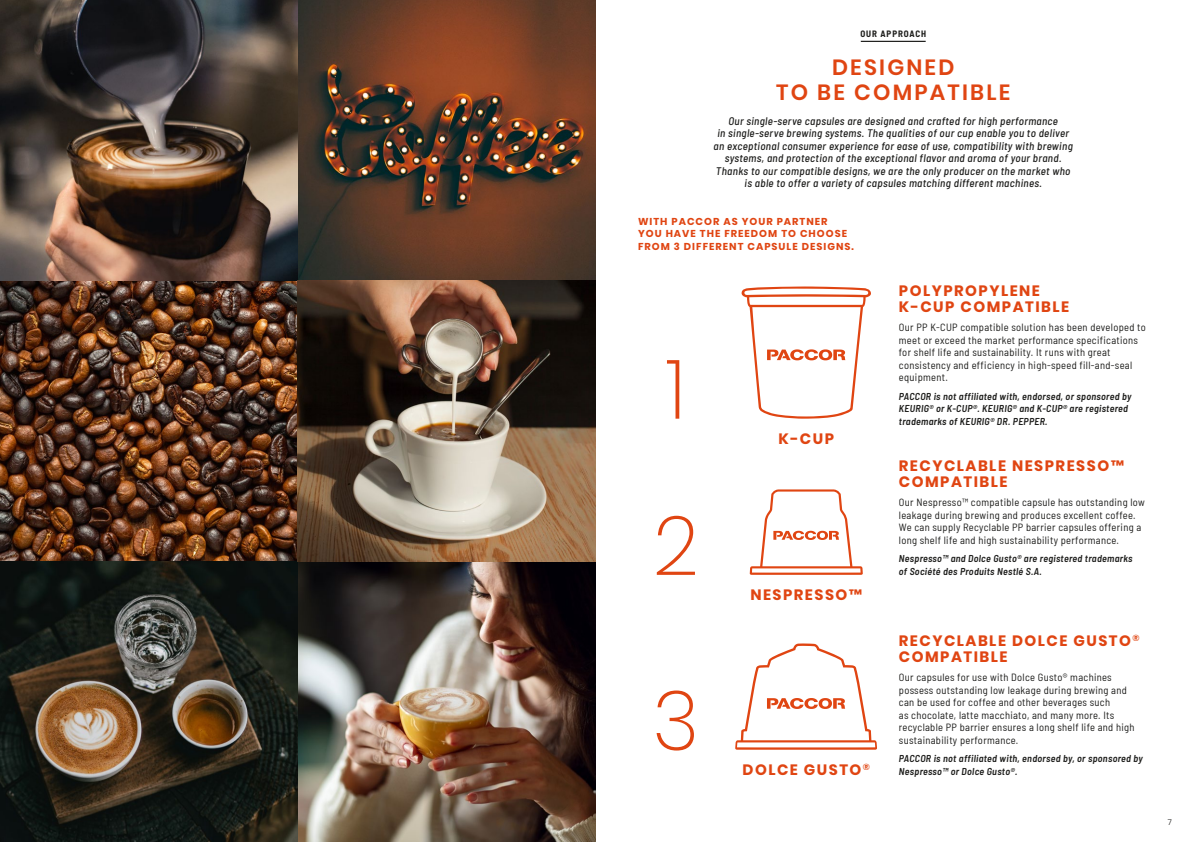
<style>
.page{position:relative;width:1191px;height:842px;background:#fff}
.page>*{position:absolute;margin:0;border:0;box-sizing:border-box;transform-origin:0 0}
.t1{font:200 83px "Poppins";color:#e04512}
.t2{font:600 22px/25px "Poppins";letter-spacing:.1em;color:#e04512;text-align:center}
.t3{font:700 15px/16px "Poppins";letter-spacing:.1em;color:#e04512}
.t4{font:italic 500 semi-condensed 11px/12.5px "Barlow";letter-spacing:.03em;color:#1d1d1b;text-align:center}
.t5{font:semi-condensed 10.5px/12.5px "Barlow";letter-spacing:.03em;color:#1d1d1b}
.t6{font:italic 600 semi-condensed 10px/12.5px "Barlow";letter-spacing:.03em;color:#1d1d1b}
.t7{font:700 10px/12.5px "Poppins";letter-spacing:.1em;color:#e04512}
.t8{font:700 semi-condensed 9px "Barlow";letter-spacing:.1em;color:#1d1d1b}
.t9{font:300 8px "Poppins";color:#1d1d1b}
</style>
<div class="page">
<img style="left:0;top:0;width:595px;height:842px">
<hr style="left:860px;top:41px;width:65px;height:1px;background:#1d1d1b">
<svg style="left:741px;top:286px;width:130px;height:133px"></svg>
<svg style="left:749px;top:489px;width:113px;height:86px"></svg>
<svg style="left:735px;top:643px;width:142px;height:107px"></svg>
<p class="t8" style="left:860px;top:28px;width:67px">OUR APPROACH</p>
<h2 class="t2" style="left:776px;top:55px;width:235px">DESIGNED<br>TO BE COMPATIBLE</h2>
<p class="t4" style="left:713px;top:114px;width:361px">Our single-serve capsules are designed and crafted for high performance<br>in single-serve brewing systems. The qualities of our cup enable you to deliver an exceptional consumer experience for ease of use, compatibility with brewing systems, and protection of the exceptional flavor and aroma of your brand.<br>Thanks to our compatible designs, we are the only producer on the market who is able to offer a variety of capsules matching different machines.</p>
<p class="t7" style="left:638px;top:215px;width:217px">WITH PACCOR AS YOUR PARTNER<br>YOU HAVE THE FREEDOM TO CHOOSE<br>FROM 3 DIFFERENT CAPSULE DESIGNS.</p>
<h1 class="t1" style="left:666px;top:341px;width:21px">1</h1>
<h1 class="t1" style="left:653px;top:498px;width:47px">2</h1>
<h1 class="t1" style="left:652px;top:673px;width:48px">3</h1>
<h3 class="t3" style="left:778px;top:430px;width:57px">K-CUP</h3>
<h3 class="t3" style="left:750px;top:587px;width:113px">NESPRESSO™</h3>
<h3 class="t3" style="left:742px;top:762px;width:129px">DOLCE GUSTO<sup>®</sup></h3>
<h3 class="t3" style="left:899px;top:283px;width:172px">POLYPROPYLENE<br>K-CUP COMPATIBLE</h3>
<p class="t5" style="left:899px;top:320px;width:248px">Our PP K-CUP compatible solution has been developed to meet or exceed the market performance specifications for shelf life and sustainability. It runs with great consistency and efficiency in high-speed fill-and-seal equipment.</p>
<p class="t6" style="left:899px;top:389px;width:234px">PACCOR is not affiliated with, endorsed, or sponsored by<br>KEURIG® or K-CUP®. KEURIG® and K-CUP® are registered trademarks of KEURIG® DR. PEPPER.</p>
<h3 class="t3" style="left:899px;top:458px;width:226px">RECYCLABLE NESPRESSO™<br>COMPATIBLE</h3>
<p class="t5" style="left:899px;top:495px;width:247px">Our Nespresso™ compatible capsule has outstanding low leakage during brewing and produces excellent coffee.<br>We can supply Recyclable PP barrier capsules offering a long shelf life and high sustainability performance.</p>
<p class="t6" style="left:899px;top:552px;width:235px">Nespresso™ and Dolce Gusto® are registered trademarks of Société des Produits Nestlé S.A.</p>
<h3 class="t3" style="left:899px;top:633px;width:242px">RECYCLABLE DOLCE GUSTO<sup>®<br></sup>COMPATIBLE</h3>
<p class="t5" style="left:899px;top:670px;width:237px">Our capsules for use with Dolce Gusto® machines possess outstanding low leakage during brewing and can be used for coffee and other beverages such<br>as chocolate, latte macchiato, and many more. Its recyclable PP barrier ensures a long shelf life and high sustainability performance.</p>
<p class="t6" style="left:899px;top:752px;width:245px">PACCOR is not affiliated with, endorsed by, or sponsored by<br>Nespresso™ or Dolce Gusto®.</p>
<p class="t9" style="left:1167px;top:817px;width:6px">7</p>
</div>
